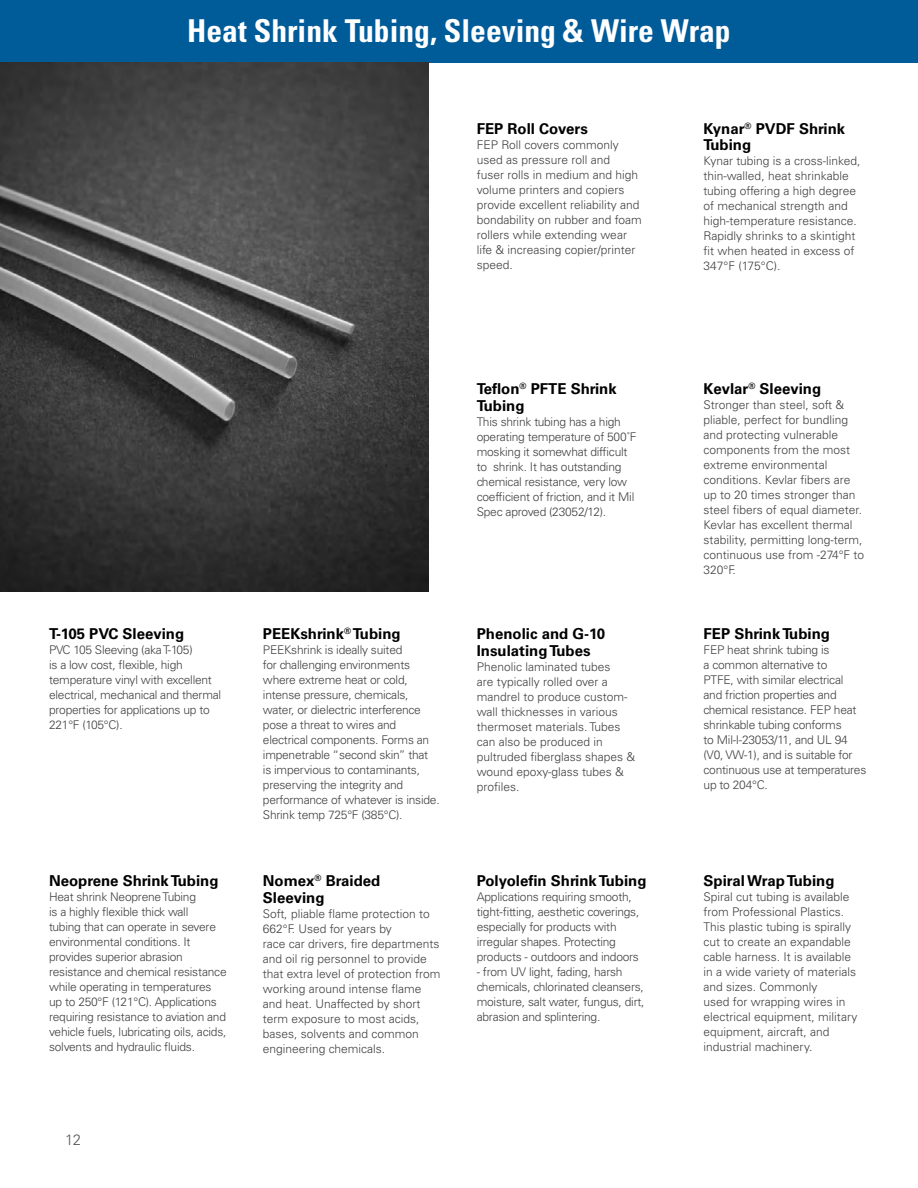
<style>
.page{position:relative;width:918px;height:1188px;background:#fff}
.page>*{position:absolute;margin:0;border:0;box-sizing:border-box;transform-origin:0 0}
.t1{font:700 condensed 31.5px "Univers LT Std";color:#fff}
.t2{font:700 15px/16.5px "Univers LT Std";color:#000}
.t3{font:300 15px "Univers LT Std";color:#58595b}
.t4{font:300 12px/15px "Univers LT Std";letter-spacing:-.02em;color:#414042}
.t5{font:300 12px/15px "Univers LT Std";color:#414042}
</style>
<div class="page">
<div style="left:0;top:0;width:918px;height:62px;background:#005b99"></div>
<img style="left:0;top:62px;width:428px;height:529px">
<h1 class="t1" style="left:187px;top:12px;width:545px">Heat Shrink Tubing, Sleeving &amp; Wire Wrap</h1>
<p class="t2" style="left:477px;top:120px;width:113px">FEP Roll Covers</p>
<p class="t5" style="left:477px;top:137px;width:167px">FEP Roll covers commonly used as pressure roll and<br>fuser rolls in medium and high volume printers and copiers provide excellent reliability and bondability on rubber and foam rollers while extending wear life &amp; increasing copier/printer speed.</p>
<p class="t2" style="left:477px;top:381px;width:142px">Teflon<sup>®</sup> PFTE Shrink<br>Tubing</p>
<p class="t4" style="left:477px;top:414px;width:161px">This shrink tubing has a high operating temperature of 500˚F mosking it somewhat difficult to shrink. It has outstanding chemical resistance, very low coefficient of friction, and it Mil<br>Spec aproved (23052/12).</p>
<p class="t2" style="left:49px;top:626px;width:137px">T-105 PVC Sleeving</p>
<p class="t4" style="left:49px;top:643px;width:174px">PVC 105 Sleeving (aka T-105)<br>is a low cost, flexible, high temperature vinyl with excellent electrical, mechanical and thermal properties for applications up to<br>221°F (105°C).</p>
<p class="t2" style="left:49px;top:873px;width:171px">Neoprene Shrink Tubing</p>
<p class="t4" style="left:49px;top:890px;width:179px">Heat shrink Neoprene Tubing<br>is a highly flexible thick wall<br>tubing that can operate in severe environmental conditions. It provides superior abrasion resistance and chemical resistance while operating in temperatures up to 250°F (121°C). Applications requiring resistance to aviation and vehicle fuels, lubricating oils, acids, solvents and hydraulic fluids.</p>
<p class="t3" style="left:65px;top:1131px;width:17px">12</p>
<p class="t2" style="left:263px;top:626px;width:139px">PEEKshrink<sup>®</sup> Tubing</p>
<p class="t4" style="left:263px;top:643px;width:178px">PEEKshrink is ideally suited<br>for challenging environments where extreme heat or cold, intense pressure, chemicals, water, or dielectric interference pose a threat to wires and electrical components. Forms an impenetrable “second skin” that is impervious to contaminants, preserving the integrity and performance of whatever is inside.<br>Shrink temp 725°F (385°C).</p>
<p class="t2" style="left:263px;top:873px;width:119px">Nomex<sup>®</sup> Braided<br>Sleeving</p>
<p class="t5" style="left:263px;top:906px;width:179px">Soft, pliable flame protection to<br>662°F. Used for years by<br>race car drivers, fire departments and oil rig personnel to provide that extra level of protection from working around intense flame and heat. Unaffected by short term exposure to most acids, bases, solvents and common engineering chemicals.</p>
<p class="t2" style="left:477px;top:626px;width:130px">Phenolic and G-10<br>Insulating Tubes</p>
<p class="t5" style="left:477px;top:659px;width:160px">Phenolic laminated tubes<br>are typically rolled over a mandrel to produce custom&shy;wall thicknesses in various thermoset materials. Tubes can also be produced in pultruded fiberglass shapes &amp; wound epoxy-glass tubes &amp; profiles.</p>
<p class="t2" style="left:477px;top:873px;width:171px">Polyolefin Shrink Tubing</p>
<p class="t4" style="left:477px;top:890px;width:164px">Applications requiring smooth, tight-fitting, aesthetic coverings, especially for products with irregular shapes. Protecting products - outdoors and indoors</p>
<p class="t4" style="left:477px;top:965px;width:169px">- from UV light, fading, harsh chemicals, chlorinated cleansers, moisture, salt water, fungus, dirt, abrasion and splintering.</p>
<p class="t2" style="left:704px;top:120px;width:143px">Kynar<sup>®</sup> PVDF Shrink<br>Tubing</p>
<p class="t5" style="left:704px;top:153px;width:159px">Kynar tubing is a cross-linked, thin-walled, heat shrinkable tubing offering a high degree of mechanical strength and high-temperature resistance.<br>Rapidly shrinks to a skintight fit when heated in excess of<br>347°F (175°C).</p>
<p class="t2" style="left:704px;top:381px;width:119px">Kevlar<sup>®</sup> Sleeving</p>
<p class="t5" style="left:704px;top:397px;width:162px">Stronger than steel, soft &amp; pliable, perfect for bundling and protecting vulnerable components from the most extreme environmental conditions. Kevlar fibers are up to 20 times stronger than steel fibers of equal diameter.<br>Kevlar has excellent thermal stability, permitting long-term, continuous use from -274°F to<br>320°F.</p>
<p class="t2" style="left:704px;top:626px;width:128px">FEP Shrink Tubing</p>
<p class="t4" style="left:704px;top:643px;width:164px">FEP heat shrink tubing is<br>a common alternative to<br>PTFE, with similar electrical<br>and friction properties and chemical resistance. FEP heat shrinkable tubing conforms<br>to Mil-I-23053/11, and UL 94 (V0, VW-1), and is suitable for continuous use at temperatures up to 204°C.</p>
<p class="t2" style="left:704px;top:873px;width:133px">Spiral Wrap Tubing</p>
<p class="t5" style="left:704px;top:890px;width:156px">Spiral cut tubing is available from Professional Plastics.<br>This plastic tubing is spirally cut to create an expandable cable harness. It is available in a wide variety of materials and sizes. Commonly<br>used for wrapping wires in electrical equipment, military equipment, aircraft, and industrial machinery.</p>
</div>
